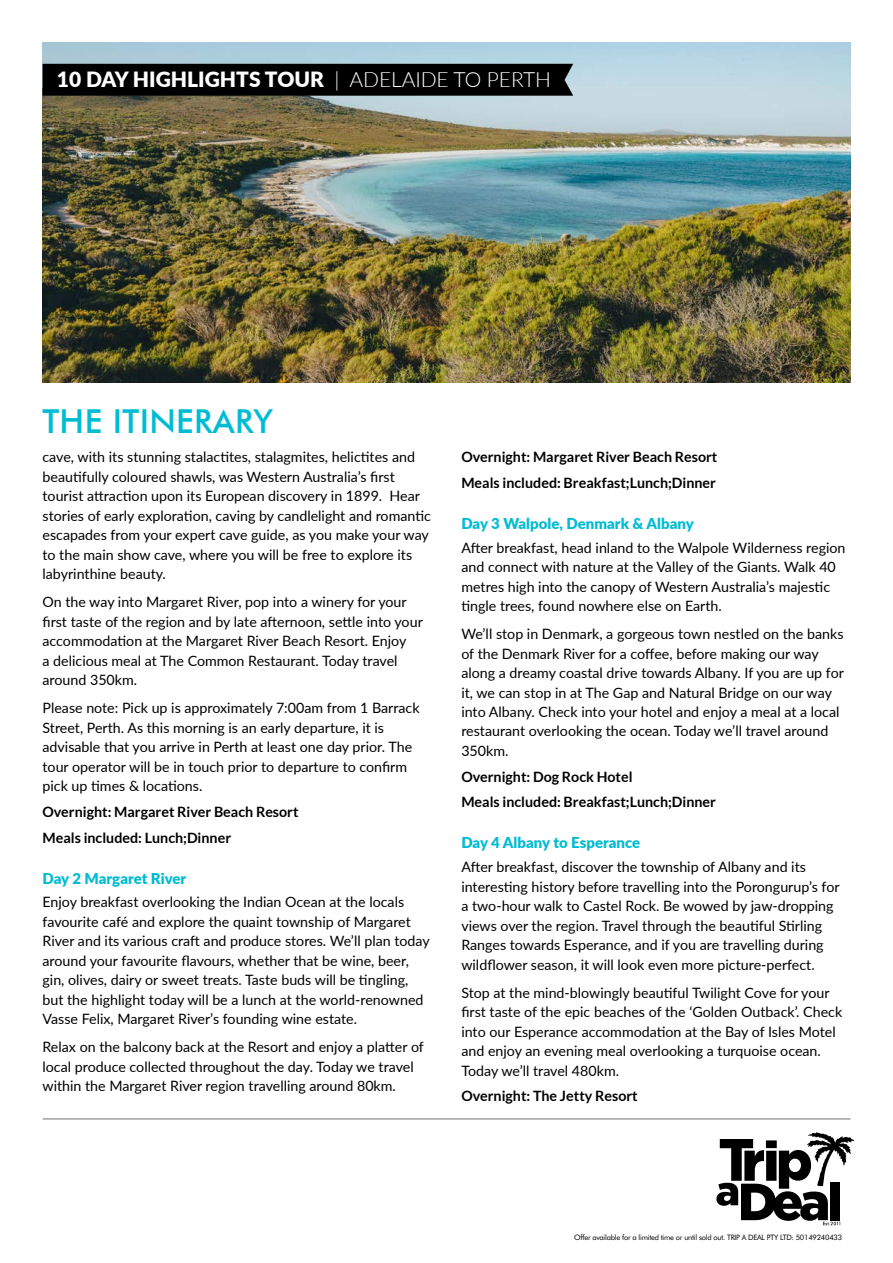
<style>
.page{position:relative;width:893px;height:1263px;background:#fff}
.page>*{position:absolute;margin:0;border:0;box-sizing:border-box;transform-origin:0 0}
.t1{font:500 33px "Futura BT";letter-spacing:.01em;color:#00bcd3}
.t2{font:900 21px "Lato";color:#fff}
.t3{font:900 15px "Lato";color:#00bcd3}
.t4{font:14.25px/19.5px "Lato";color:#000}
.t5{font:700 14.25px/25.8px "Lato";color:#000}
.t6{font:7.5px "Futura BT";letter-spacing:-.03em;color:#000}
.s1{font-weight:300}
</style>
<div class="page">
<svg style="left:716px;top:1132px;width:138px;height:93px"></svg>
<hr style="left:43px;top:1119px;width:807px;height:1px;background:#6d6e71">
<img style="left:43px;top:43px;width:807px;height:340px">
<div style="left:43px;top:64px;width:530px;height:32px;background:#000"></div>
<h2 class="t2" style="left:57px;top:63px;width:495px">10 DAY HIGHLIGHTS TOUR <span class="s1">| ADELAIDE TO PERTH</span></h2>
<h1 class="t1" style="left:43px;top:402px;width:232px">THE ITINERARY</h1>
<p class="t4" style="left:43px;top:447px;width:390px">cave, with its stunning stalactites, stalagmites, helictites and beautifully coloured shawls, was Western Australia’s first tourist attraction upon its European discovery in 1899. Hear stories of early exploration, caving by candlelight and romantic escapades from your expert cave guide, as you make your way to the main show cave, where you will be free to explore its labyrinthine beauty.</p>
<p class="t4" style="left:43px;top:592px;width:382px">On the way into Margaret River, pop into a winery for your first taste of the region and by late afternoon, settle into your accommodation at the Margaret River Beach Resort. Enjoy<br>a delicious meal at The Common Restaurant. Today travel around 350km.</p>
<p class="t4" style="left:43px;top:698px;width:379px">Please note: Pick up is approximately 7:00am from 1 Barrack Street, Perth. As this morning is an early departure, it is advisable that you arrive in Perth at least one day prior. The tour operator will be in touch prior to departure to confirm pick up times &amp; locations.</p>
<p class="t5" style="left:43px;top:799px;width:258px">Overnight: Margaret River Beach Resort<br>Meals included: Lunch;Dinner</p>
<p class="t3" style="left:43px;top:867px;width:145px">Day 2 Margaret River</p>
<p class="t4" style="left:43px;top:892px;width:389px">Enjoy breakfast overlooking the Indian Ocean at the locals favourite café and explore the quaint township of Margaret River and its various craft and produce stores. We’ll plan today around your favourite flavours, whether that be wine, beer, gin, olives, dairy or sweet treats. Taste buds will be tingling, but the highlight today will be a lunch at the world-renowned Vasse Felix, Margaret River’s founding wine estate.</p>
<p class="t4" style="left:43px;top:1037px;width:383px">Relax on the balcony back at the Resort and enjoy a platter of local produce collected throughout the day. Today we travel within the Margaret River region travelling around 80km.</p>
<p class="t5" style="left:461px;top:444px;width:258px">Overnight: Margaret River Beach Resort<br>Meals included: Breakfast;Lunch;Dinner</p>
<p class="t3" style="left:461px;top:512px;width:234px">Day 3 Walpole, Denmark &amp; Albany</p>
<p class="t4" style="left:461px;top:537px;width:386px">After breakfast, head inland to the Walpole Wilderness region and connect with nature at the Valley of the Giants. Walk 40 metres high into the canopy of Western Australia’s majestic tingle trees, found nowhere else on Earth.</p>
<p class="t4" style="left:461px;top:623px;width:384px">We’ll stop in Denmark, a gorgeous town nestled on the banks of the Denmark River for a coffee, before making our way along a dreamy coastal drive towards Albany. If you are up for it, we can stop in at The Gap and Natural Bridge on our way into Albany. Check into your hotel and enjoy a meal at a local restaurant overlooking the ocean. Today we’ll travel around 350km.</p>
<p class="t5" style="left:461px;top:763px;width:256px">Overnight: Dog Rock Hotel<br>Meals included: Breakfast;Lunch;Dinner</p>
<p class="t3" style="left:461px;top:831px;width:180px">Day 4 Albany to Esperance</p>
<p class="t4" style="left:461px;top:856px;width:380px">After breakfast, discover the township of Albany and its interesting history before travelling into the Porongurup’s for a two-hour walk to Castel Rock. Be wowed by jaw-dropping views over the region. Travel through the beautiful Stirling Ranges towards Esperance, and if you are travelling during wildflower season, it will look even more picture-perfect.</p>
<p class="t4" style="left:461px;top:982px;width:382px">Stop at the mind-blowingly beautiful Twilight Cove for your first taste of the epic beaches of the ‘Golden Outback’. Check into our Esperance accommodation at the Bay of Isles Motel and enjoy an evening meal overlooking a turquoise ocean.<br>Today we’ll travel 480km.</p>
<p class="t5" style="left:461px;top:1083px;width:178px">Overnight: The Jetty Resort</p>
<p class="t6" style="left:574px;top:1232px;width:269px">Offer available for a limited time or until sold out. TRIP A DEAL PTY LTD: 50149240433</p>
</div>
